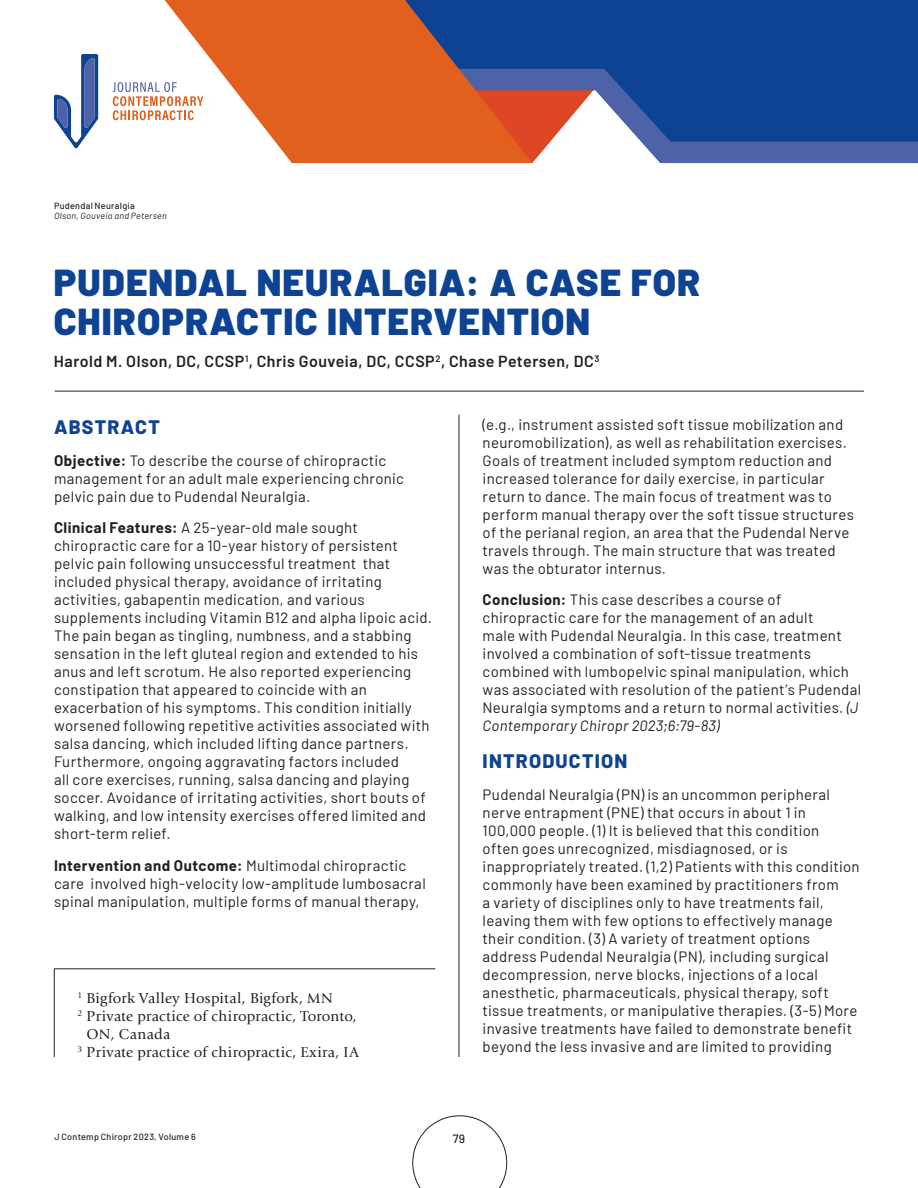
<style>
.page{position:relative;width:918px;height:1188px;background:#fff}
.page>*{position:absolute;margin:0;border:0;box-sizing:border-box;transform-origin:0 0}
.t1{font:900 37.5px/39px "Barlow";letter-spacing:.03em;color:#0d4392}
.t2{font:800 19.5px "Barlow";letter-spacing:.06em;color:#0d4392}
.t3{font:600 15.9px "Barlow";letter-spacing:.03em;color:#231f20}
.t4{font:15px/18px "Barlow";letter-spacing:.02em;color:#231f20}
.t5{font:15px "Giovanni Std";letter-spacing:.02em;color:#231f20}
.t6{font:500 12px "Barlow";color:#231f20}
.t7{font:italic 9px/10.5px "Barlow";letter-spacing:.03em;color:#231f20}
.t8{font:500 9px "Barlow";letter-spacing:.03em;color:#231f20}
.s1{font-weight:500;font-style:normal}
.s2{font-weight:700}
.s3{font-style:italic}
</style>
<div class="page">
<hr style="left:459px;top:415px;width:1px;height:642px;background:#231f20">
<hr style="left:55px;top:391px;width:809px;height:1px;background:#231f20">
<hr style="left:54px;top:969px;width:1px;height:88px;background:#231f20">
<hr style="left:54px;top:969px;width:381px;height:1px;background:#231f20">
<svg style="left:413px;top:1116px;width:94px;height:72px"></svg>
<div style="left:532px;top:0;width:386px;height:69px;background:#0d4392"></div>
<svg style="left:532px;top:69px;width:386px;height:94px;background:#49639e"></svg>
<svg style="left:165px;top:0;width:367px;height:163px;background:#c87351"></svg>
<svg style="left:113px;top:82px;width:91px;height:38px"></svg>
<svg style="left:54px;top:54px;width:44px;height:95px"></svg>
<p class="t7" style="left:54px;top:200px;width:114px"><span class="s1">Pudendal Neuralgia<br></span>Olson, Gouveia and Petersen</p>
<p class="t1" style="left:54px;top:260px;width:648px">PUDENDAL NEURALGIA: A CASE FOR<br>CHIROPRACTIC INTERVENTION</p>
<p class="t3" style="left:54px;top:350px;width:547px">Harold M. Olson, DC, CCSP<sup>1</sup>, Chris Gouveia, DC, CCSP<sup>2</sup>, Chase Petersen, DC<sup>3</sup></p>
<p class="t2" style="left:54px;top:413px;width:107px">ABSTRACT</p>
<p class="t4" style="left:54px;top:450px;width:352px"><span class="s2">Objective:</span> To describe the course of chiropractic management for an adult male experiencing chronic pelvic pain due to Pudendal Neuralgia.</p>
<p class="t4" style="left:54px;top:518px;width:380px"><span class="s2">Clinical Features:</span> A 25-year-old male sought chiropractic care for a 10-year history of persistent pelvic pain following unsuccessful treatment that included physical therapy, avoidance of irritating activities, gabapentin medication, and various supplements including Vitamin B12 and alpha lipoic acid.<br>The pain began as tingling, numbness, and a stabbing sensation in the left gluteal region and extended to his anus and left scrotum. He also reported experiencing constipation that appeared to coincide with an exacerbation of his symptoms. This condition initially worsened following repetitive activities associated with salsa dancing, which included lifting dance partners.<br>Furthermore, ongoing aggravating factors included<br>all core exercises, running, salsa dancing and playing soccer. Avoidance of irritating activities, short bouts of walking, and low intensity exercises offered limited and short-term relief.</p>
<p class="t4" style="left:54px;top:855px;width:373px"><span class="s2">Intervention and Outcome:</span> Multimodal chiropractic care involved high-velocity low-amplitude lumbosacral spinal manipulation, multiple forms of manual therapy,</p>
<p class="t5" style="left:78px;top:990px;width:257px"><sup>1</sup> Bigfork Valley Hospital, Bigfork, MN</p>
<p class="t5" style="left:78px;top:1008px;width:281px"><sup>2</sup> Private practice of chiropractic, Toronto,</p>
<p class="t5" style="left:87px;top:1026px;width:85px">ON, Canada</p>
<p class="t5" style="left:78px;top:1044px;width:283px"><sup>3</sup> Private practice of chiropractic, Exira, IA</p>
<p class="t4" style="left:483px;top:414px;width:373px">(e.g., instrument assisted soft tissue mobilization and neuromobilization), as well as rehabilitation exercises.<br>Goals of treatment included symptom reduction and increased tolerance for daily exercise, in particular return to dance. The main focus of treatment was to perform manual therapy over the soft tissue structures of the perianal region, an area that the Pudendal Nerve travels through. The main structure that was treated was the obturator internus.</p>
<p class="t4" style="left:483px;top:590px;width:380px"><span class="s2">Conclusion:</span> This case describes a course of chiropractic care for the management of an adult<br>male with Pudendal Neuralgia. In this case, treatment involved a combination of soft-tissue treatments combined with lumbopelvic spinal manipulation, which was associated with resolution of the patient’s Pudendal Neuralgia symptoms and a return to normal activities. <span class="s3">(J Contemporary Chiropr 2023;6:79-83)</span></p>
<p class="t2" style="left:483px;top:747px;width:146px">INTRODUCTION</p>
<p class="t4" style="left:483px;top:784px;width:379px">Pudendal Neuralgia (PN) is an uncommon peripheral nerve entrapment (PNE) that occurs in about 1 in 100,000 people. (1) It is believed that this condition<br>often goes unrecognized, misdiagnosed, or is inappropriately treated. (1,2) Patients with this condition commonly have been examined by practitioners from<br>a variety of disciplines only to have treatments fail, leaving them with few options to effectively manage their condition. (3) A variety of treatment options address Pudendal Neuralgia (PN), including surgical decompression, nerve blocks, injections of a local anesthetic, pharmaceuticals, physical therapy, soft tissue treatments, or manipulative therapies. (3-5) More invasive treatments have failed to demonstrate benefit beyond the less invasive and are limited to providing</p>
<p class="t8" style="left:54px;top:1131px;width:143px">J Contemp Chiropr 2023, Volume 6</p>
<p class="t6" style="left:453px;top:1130px;width:14px">79</p>
</div>
